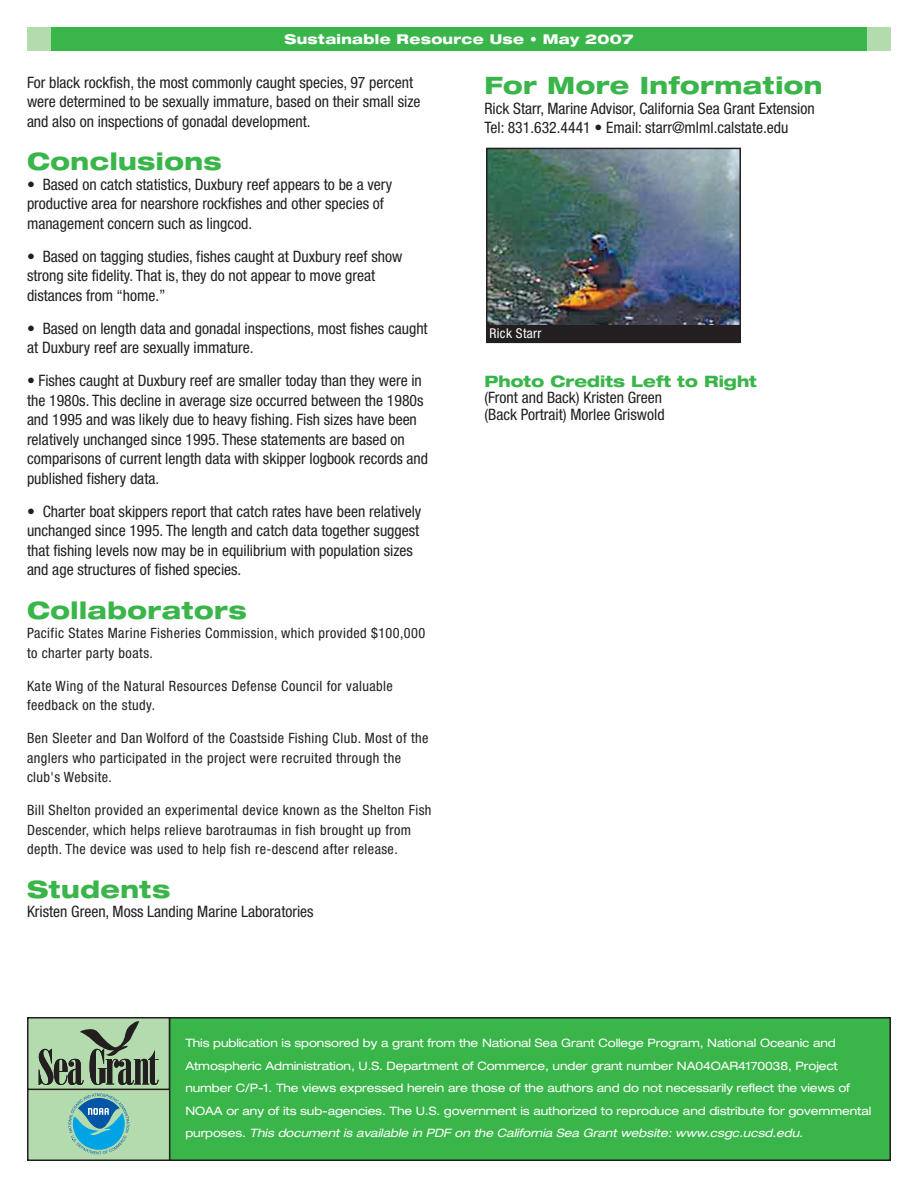
<style>
.page{position:relative;width:918px;height:1188px;background:#fff}
.page>*{position:absolute;margin:0;border:0;box-sizing:border-box;transform-origin:0 0}
.t1{font:800 expanded 24px "Helvetica Neue";letter-spacing:.02em;color:#3ab54a}
.t2{font:condensed 15.75px/19.5px "Helvetica Neue";color:#231f20}
.t3{font:800 expanded 15.75px "Helvetica Neue";color:#3ab54a}
.t4{font:condensed 14.25px/19.5px "Helvetica Neue";letter-spacing:.03em;color:#231f20}
.t5{font:800 expanded 13.5px "Helvetica Neue";letter-spacing:.025em;color:#fff}
.t6{font:condensed 13.5px "Helvetica Neue";letter-spacing:.025em;color:#fff}
.t7{font:expanded 11.7px/22.5px "Helvetica Neue";letter-spacing:-.01em;color:#fff}
.s1{font-style:italic}
</style>
<div class="page">
<div style="left:27px;top:27px;width:864px;height:24px;background:#3ab54a"></div>
<div style="left:27px;top:27px;width:24px;height:24px;background:#b4dbae"></div>
<div style="left:867px;top:27px;width:24px;height:24px;background:#b4dbae"></div>
<div style="left:28px;top:1089px;width:142px;height:71px;background:#b4dbae"></div>
<svg style="left:68px;top:1093px;width:61px;height:61px"></svg>
<div style="left:27px;top:1088px;width:144px;height:73px;border:2px solid #231f20"></div>
<div style="left:28px;top:1018px;width:142px;height:71px;background:#b4dbae"></div>
<svg style="left:39px;top:1021px;width:120px;height:64px"></svg>
<div style="left:27px;top:1017px;width:143px;height:73px;border:2px solid #231f20"></div>
<div style="left:170px;top:1018px;width:720px;height:142px;background:#3ab54a"></div>
<div style="left:169px;top:1017px;width:722px;height:144px;border:2px solid #231f20"></div>
<img style="left:489px;top:151px;width:249px;height:175px">
<div style="left:486px;top:148px;width:255px;height:195px;border:2px solid #231f20"></div>
<div style="left:486px;top:326px;width:255px;height:16px;background:#231f20"></div>
<p class="t5" style="left:285px;top:34px;width:351px">Sustainable Resource Use • May 2007</p>
<p class="t2" style="left:27px;top:74px;width:395px">For black rockfish, the most commonly caught species, 97 percent were determined to be sexually immature, based on their small size and also on inspections of gonadal development.</p>
<h1 class="t1" style="left:27px;top:152px;width:196px">Conclusions</h1>
<p class="t2" style="left:27px;top:176px;width:367px">• Based on catch statistics, Duxbury reef appears to be a very productive area for nearshore rockfishes and other species of management concern such as lingcod.</p>
<p class="t2" style="left:27px;top:248px;width:377px">• Based on tagging studies, fishes caught at Duxbury reef show strong site fidelity. That is, they do not appear to move great distances from “home.”</p>
<p class="t2" style="left:27px;top:320px;width:402px">• Based on length data and gonadal inspections, most fishes caught at Duxbury reef are sexually immature.</p>
<p class="t2" style="left:27px;top:372px;width:403px">• Fishes caught at Duxbury reef are smaller today than they were in the 1980s. This decline in average size occurred between the 1980s and 1995 and was likely due to heavy fishing. Fish sizes have been relatively unchanged since 1995. These statements are based on comparisons of current length data with skipper logbook records and published fishery data.</p>
<p class="t2" style="left:27px;top:503px;width:396px">• Charter boat skippers report that catch rates have been relatively unchanged since 1995. The length and catch data together suggest that fishing levels now may be in equilibrium with population sizes and age structures of fished species.</p>
<h1 class="t1" style="left:27px;top:601px;width:221px">Collaborators</h1>
<p class="t4" style="left:27px;top:625px;width:400px">Pacific States Marine Fisheries Commission, which provided $100,000 to charter party boats.</p>
<p class="t4" style="left:27px;top:677px;width:367px">Kate Wing of the Natural Resources Defense Council for valuable feedback on the study.</p>
<p class="t4" style="left:27px;top:730px;width:403px">Ben Sleeter and Dan Wolford of the Coastside Fishing Club. Most of the anglers who participated in the project were recruited through the club's Website.</p>
<p class="t4" style="left:27px;top:802px;width:406px">Bill Shelton provided an experimental device known as the Shelton Fish<br>Descender, which helps relieve barotraumas in fish brought up from depth. The device was used to help fish re-descend after release.</p>
<h1 class="t1" style="left:27px;top:880px;width:145px">Students</h1>
<p class="t2" style="left:27px;top:903px;width:288px">Kristen Green, Moss Landing Marine Laboratories</p>
<h1 class="t1" style="left:484px;top:76px;width:340px">For More Information</h1>
<p class="t2" style="left:484px;top:100px;width:332px">Rick Starr, Marine Advisor, California Sea Grant Extension<br>Tel: 831.632.4441 • Email: starr@mlml.calstate.edu</p>
<p class="t6" style="left:490px;top:328px;width:53px">Rick Starr</p>
<p class="t3" style="left:484px;top:375px;width:274px">Photo Credits Left to Right</p>
<p class="t2" style="left:484px;top:391px;width:182px;line-height:16.5px">(Front and Back) Kristen Green (Back Portrait) Morlee Griswold</p>
<p class="t7" style="left:185px;top:1033px;width:687px">This publication is sponsored by a grant from the National Sea Grant College Program, National Oceanic and Atmospheric Administration, U.S. Department of Commerce, under grant number NA04OAR4170038, Project number C/P-1. The views expressed herein are those of the authors and do not necessarily reflect the views of NOAA or any of its sub-agencies. The U.S. government is authorized to reproduce and distribute for governmental purposes. <span class="s1">This document is available in PDF on the California Sea Grant website: www.csgc.ucsd.edu.</span></p>
</div>
